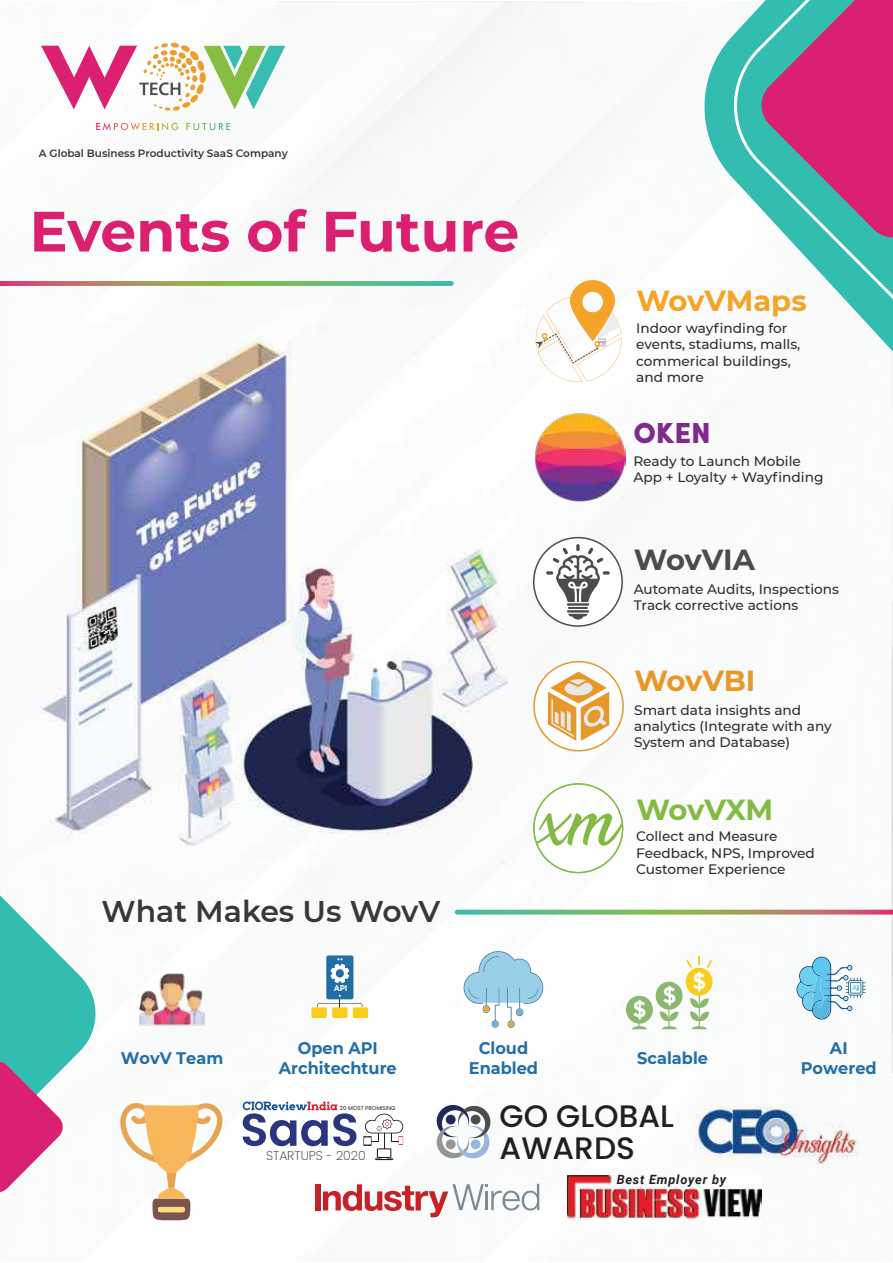
<style>
.page{position:relative;width:893px;height:1263px;background:#fff}
.page>*{position:absolute;margin:0;border:0;box-sizing:border-box;transform-origin:0 0}
.t1{font:700 56.7px "Montserrat";color:#dc2071}
.t2{font:500 31.05px/31px "Poppins";color:#231f20}
.t3{font:600 29.85px "Montserrat";color:#383838}
.t4{font:700 28.95px "Montserrat";color:#f4a429}
.t5{font:700 28.95px "Montserrat";letter-spacing:-.015em;color:#4d4c4c}
.t6{font:700 28.95px "Montserrat";letter-spacing:-.02em;color:#83ba44}
.t7{font:700 28.95px "Montserrat";letter-spacing:-.015em;color:#e79829}
.t8{font:900 28.95px "Sofia Pro";color:#7f2a8f}
.t9{font:700 16.8px/20.1px "Montserrat";color:#236ea5;text-align:center;scale:.96 1}
.t10{font:500 13.65px/16.4px "Montserrat";color:#2d2e2d}
.t11{font:italic 700 12.75px "Roboto";letter-spacing:.06em;color:#231f20}
.t12{font:200 12.6px "Poppins";color:#231f20}
.t13{font:600 10.5px "Montserrat";color:#373636}
.t14{font:700 8.25px "Gotham";color:#fff;scale:.96 1}
.t15{font:5.55px "Poppins";color:#231f20}
</style>
<div class="page">
<svg style="left:0;top:895px;width:96px;height:172px;fill:#33bcb0"></svg>
<svg style="left:0;top:1060px;width:64px;height:132px"></svg>
<svg style="left:704px;top:47px;width:189px;height:459px"></svg>
<svg style="left:723px;top:7px;width:170px;height:496px"></svg>
<svg style="left:759px;top:0;width:134px;height:240px"></svg>
<svg style="left:455px;top:910px;width:438px;height:4px"></svg>
<img style="left:695px;top:1105px;width:164px;height:59px">
<img style="left:568px;top:1175px;width:193px;height:50px">
<div style="left:581px;top:1218px;width:102px;height:7px;background:#fff"></div>
<div style="left:315px;top:1184px;width:6px;height:26px;background:#c72026"></div>
<svg style="left:323px;top:1184px;width:216px;height:34px"></svg>
<svg style="left:120px;top:1103px;width:103px;height:117px"></svg>
<div style="left:159px;top:1119px;width:23px;height:33px;background:#f8b656"></div>
<svg style="left:243px;top:1101px;width:113px;height:45px"></svg>
<svg style="left:363px;top:1113px;width:41px;height:47px"></svg>
<svg style="left:437px;top:1105px;width:53px;height:53px"></svg>
<div style="left:446px;top:1115px;width:10px;height:9px;background:#1f295c;border-radius:50%"></div>
<div style="left:471px;top:1115px;width:9px;height:9px;background:#4d4d4d;border-radius:50%"></div>
<div style="left:471px;top:1139px;width:9px;height:10px;background:#9bb5de;border-radius:50%"></div>
<div style="left:446px;top:1139px;width:10px;height:10px;background:#969595;border-radius:50%"></div>
<svg style="left:0;top:281px;width:454px;height:5px"></svg>
<img style="left:139px;top:973px;width:66px;height:53px">
<div style="left:326px;top:955px;width:27px;height:44px;background:#236ea5;border-radius:2px"></div>
<svg style="left:331px;top:958px;width:18px;height:25px"></svg>
<svg style="left:317px;top:995px;width:45px;height:12px"></svg>
<div style="left:311px;top:1007px;width:16px;height:11px;background:#f8cd1d"></div>
<div style="left:332px;top:1007px;width:16px;height:11px;background:#f8cd1d"></div>
<div style="left:353px;top:1007px;width:15px;height:11px;background:#f8cd1d"></div>
<svg style="left:463px;top:951px;width:81px;height:77px"></svg>
<hr style="left:699px;top:995px;width:1px;height:34px;background:#8bb86e">
<svg style="left:690px;top:998px;width:19px;height:31px"></svg>
<div style="left:656px;top:982px;width:27px;height:28px;background:#8bb86e;border-radius:50%"></div>
<div style="left:626px;top:996px;width:27px;height:28px;background:#8bb86e;border-radius:50%"></div>
<svg style="left:686px;top:968px;width:26px;height:28px"></svg>
<svg style="left:686px;top:956px;width:26px;height:35px"></svg>
<svg style="left:659px;top:986px;width:19px;height:43px"></svg>
<svg style="left:632px;top:1000px;width:15px;height:29px"></svg>
<svg style="left:796px;top:957px;width:70px;height:63px"></svg>
<img style="left:535px;top:413px;width:91px;height:89px">
<div style="left:533px;top:537px;width:90px;height:90px;border:2px solid #4d4c4c;border-radius:50%"></div>
<svg style="left:546px;top:544px;width:64px;height:75px"></svg>
<svg style="left:534px;top:805px;width:89px;height:43px"></svg>
<div style="left:533px;top:783px;width:90px;height:90px;border:2px solid #83ba44;border-radius:50%"></div>
<svg style="left:535px;top:280px;width:87px;height:102px"></svg>
<div style="left:533px;top:661px;width:91px;height:90px;border:2px solid #e69826;border-radius:50%"></div>
<svg style="left:548px;top:671px;width:61px;height:70px"></svg>
<img style="left:40px;top:339px;width:468px;height:507px">
<svg style="left:41px;top:42px;width:244px;height:69px"></svg>
<svg style="left:96px;top:123px;width:82px;height:7px"></svg>
<svg style="left:186px;top:123px;width:44px;height:7px"></svg>
<p class="t13" style="left:39px;top:146px;width:250px">A Global Business Productivity SaaS Company</p>
<h1 class="t1" style="left:30px;top:190px;width:491px">Events of Future</h1>
<h3 class="t3" style="left:102px;top:890px;width:340px">What Makes Us WovV</h3>
<p class="t14" style="left:334px;top:983px;width:16px">API</p>
<h3 class="t4" style="left:636px;top:280px;width:172px">WovVMaps</h3>
<p class="t10" style="left:636px;top:319px;width:166px">Indoor wayfinding for events, stadiums, malls, commerical buildings, and more</p>
<h3 class="t8" style="left:633px;top:410px;width:79px">OKEN</h3>
<p class="t10" style="left:633px;top:452px;width:192px">Ready to Launch Mobile<br>App + Loyalty + Wayfinding</p>
<h3 class="t5" style="left:634px;top:539px;width:123px">WovVIA</h3>
<p class="t10" style="left:634px;top:580px;width:207px">Automate Audits, Inspections<br>Track corrective actions</p>
<h3 class="t7" style="left:634px;top:660px;width:122px">WovVBI</h3>
<p class="t10" style="left:634px;top:701px;width:199px">Smart data insights and analytics (Integrate with any<br>System and Database)</p>
<h3 class="t6" style="left:636px;top:789px;width:138px">WovVXM</h3>
<p class="t10" style="left:636px;top:828px;width:180px">Collect and Measure<br>Feedback, NPS, Improved<br>Customer Experience</p>
<p class="t9" style="left:121px;top:1047px;width:108px">WovV Team</p>
<p class="t9" style="left:279px;top:1037px;width:124px">Open API<br>Architechture</p>
<p class="t15" style="left:340px;top:1104px;width:57px">20 MOST PROMISING</p>
<p class="t12" style="left:266px;top:1148px;width:101px">STARTUPS - 2020</p>
<p class="t9" style="left:469px;top:1037px;width:74px">Cloud<br>Enabled</p>
<p class="t9" style="left:637px;top:1047px;width:75px">Scalable</p>
<p class="t9" style="left:801px;top:1037px;width:81px">AI<br>Powered</p>
<h2 class="t2" style="left:500px;top:1101px;width:176px">GO GLOBAL<br>AWARDS</h2>
<p class="t11" style="left:617px;top:1170px;width:111px">Best Employer by</p>
</div>
